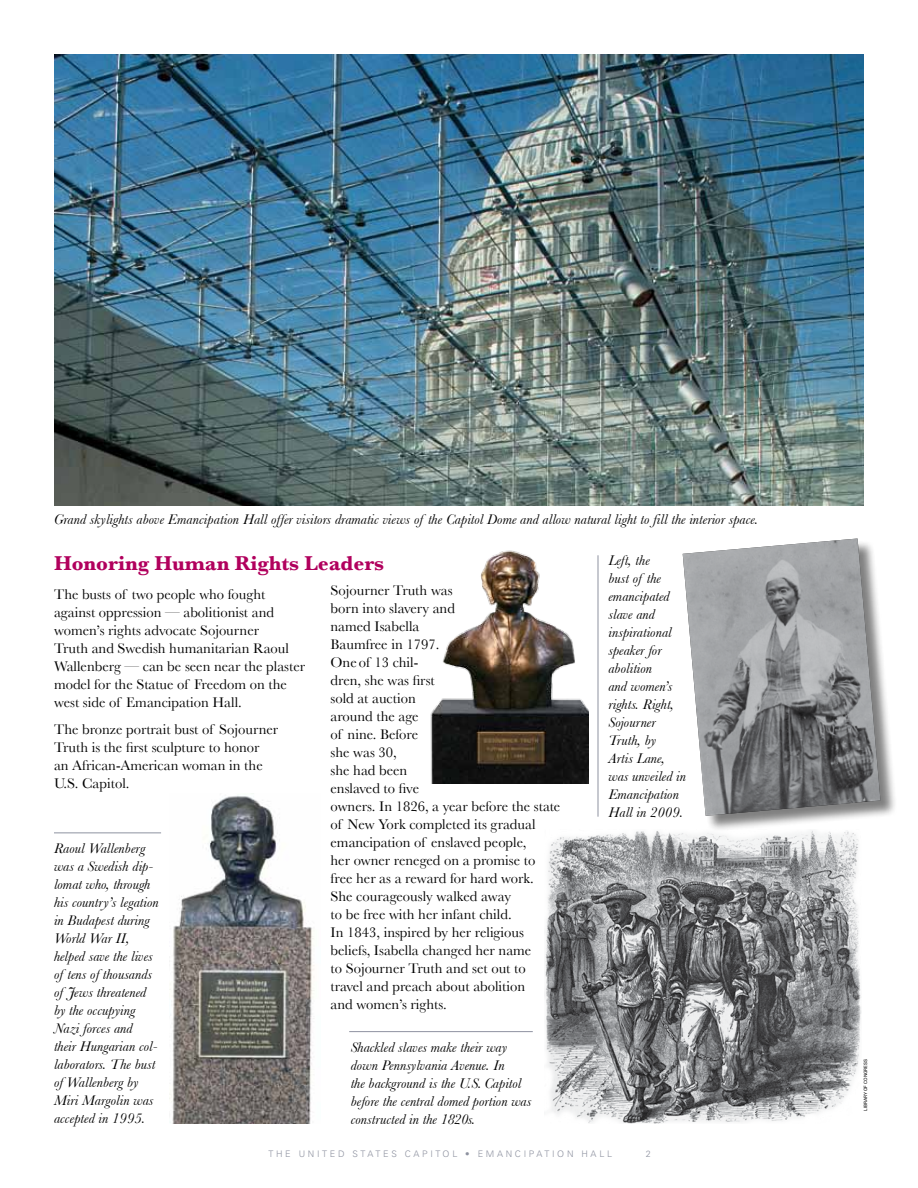
<style>
.page{position:relative;width:918px;height:1188px;background:#fff}
.page>*{position:absolute;margin:0;border:0;box-sizing:border-box;transform-origin:0 0}
.t1{font:700 21px "Baskerville";color:#b1005d}
.t2{font:14.7px/18px "Baskerville";color:#000}
.t3{font:italic 14.7px/18px "Baskerville";letter-spacing:.005em;color:#000}
.t4{font:300 9px "Univers LT Std";letter-spacing:.3em;color:#8e92a0}
.t5{font:4.5px "Univers LT Std";letter-spacing:-.01em;color:#000}
</style>
<div class="page">
<img style="left:54px;top:54px;width:809px;height:452px">
<div style="left:683px;top:539px;width:214px;height:293px;background:#000;opacity:.5"></div>
<img style="left:683px;top:538px;width:197px;height:278px">
<img style="left:170px;top:793px;width:145px;height:331px">
<img style="left:430px;top:550px;width:159px;height:234px">
<img style="left:544px;top:830px;width:318px;height:294px">
<hr style="left:54px;top:832px;width:107px;height:1px;background:#8e92a0">
<hr style="left:349px;top:1031px;width:184px;height:1px;background:#8e92a0">
<hr style="left:598px;top:555px;width:1px;height:262px;background:#8e92a0">
<p class="t3" style="left:54px;top:510px;width:706px">Grand skylights above Emancipation Hall offer visitors dramatic views of the Capitol Dome and allow natural light to fill the interior space.</p>
<h1 class="t1" style="left:54px;top:551px;width:332px">Honoring Human Rights Leaders</h1>
<p class="t3" style="left:609px;top:551px;width:79px">Left, the<br>bust of the emancipated slave and inspirational speaker for abolition<br>and women’s rights. Right,<br>Sojourner<br>Truth, by<br>Artis Lane, was unveiled in<br>Emancipation<br>Hall in 2009.</p>
<p class="t2" style="left:331px;top:581px;width:231px">Sojourner Truth was<br>born into slavery and<br>named Isabella<br>Baumfree in 1797.<br>One of 13 chil-<br>dren, she was first<br>sold at auction<br>around the age<br>of nine. Before<br>she was 30,<br>she had been<br>enslaved to five<br>owners. In 1826, a year before the state of New York completed its gradual emancipation of enslaved people,<br>her owner reneged on a promise to free her as a reward for hard work.<br>She courageously walked away<br>to be free with her infant child.<br>In 1843, inspired by her religious beliefs, Isabella changed her name<br>to Sojourner Truth and set out to travel and preach about abolition<br>and women’s rights.</p>
<p class="t2" style="left:54px;top:585px;width:253px">The busts of two people who fought against oppression — abolitionist and women’s rights advocate Sojourner<br>Truth and Swedish humanitarian Raoul Wallenberg — can be seen near the plaster model for the Statue of Freedom on the west side of Emancipation Hall.</p>
<p class="t2" style="left:54px;top:720px;width:226px">The bronze portrait bust of Sojourner<br>Truth is the first sculpture to honor<br>an African-American woman in the<br>U.S. Capitol.</p>
<p class="t3" style="left:54px;top:839px;width:106px">Raoul Wallenberg was a Swedish dip&shy;lomat who, through his country’s legation in Budapest during<br>World War II, helped save the lives of tens of thousands of Jews threatened by the occupying<br>Nazi forces and<br>their Hungarian col&shy;laborators. The bust of Wallenberg by<br>Miri Margolin was accepted in 1995.</p>
<p class="t3" style="left:351px;top:1038px;width:182px">Shackled slaves make their way down Pennsylvania Avenue. In<br>the background is the U.S. Capitol before the central domed portion was constructed in the 1820s.</p>
<p class="t4" style="left:268px;top:1149px;width:345px">THE UNITED STATES CAPITOL • EMANCIPATION HALL</p>
<p class="t4" style="left:646px;top:1149px;width:7px">2</p>
<p class="t5" style="left:863px;top:1111px;width:53px;rotate:-90deg">Library of Congress</p>
</div>
